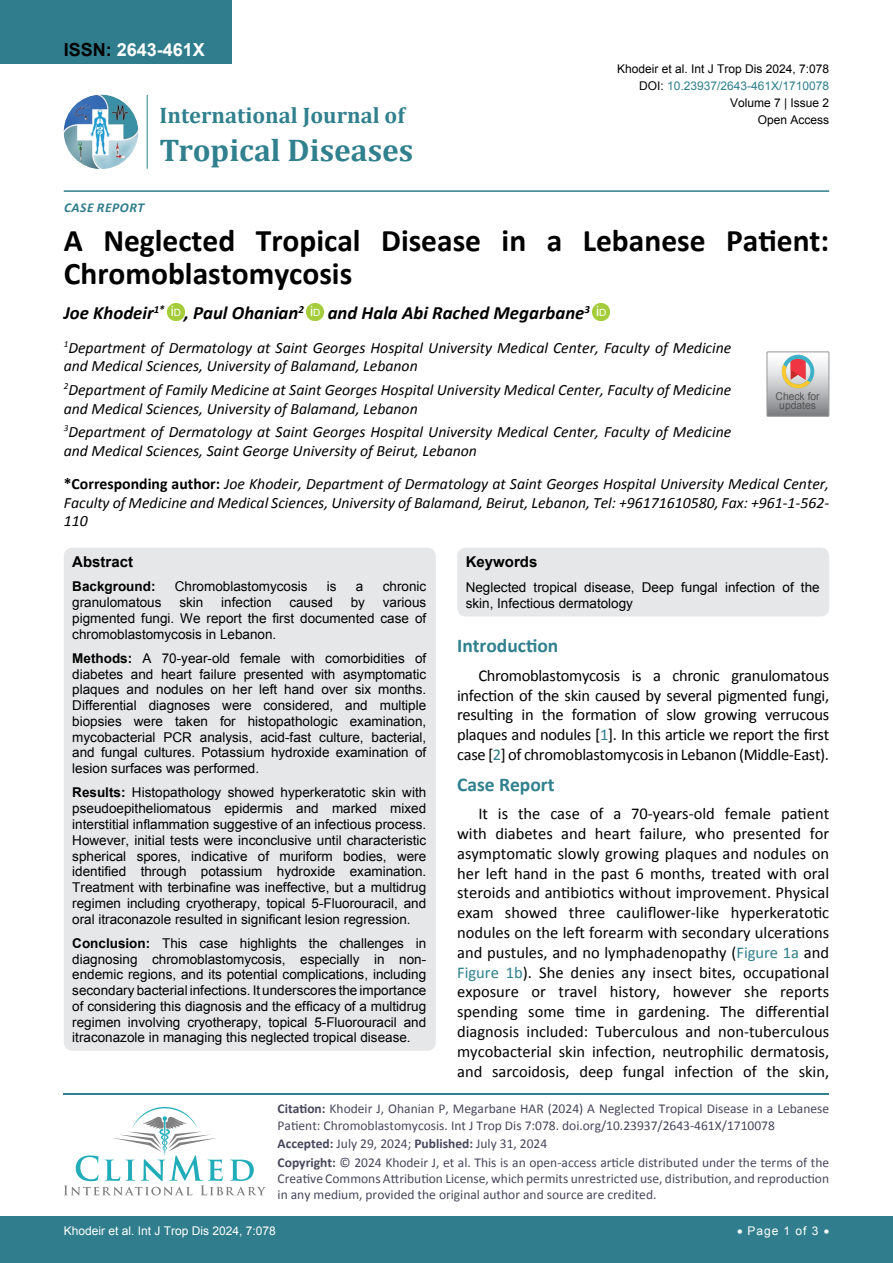
<style>
.page{position:relative;width:893px;height:1263px;background:#fff}
.page>*{position:absolute;margin:0;border:0;box-sizing:border-box;transform-origin:0 0}
.t1{font:700 31.5px/33px "Calibri";color:#000}
.t2{font:700 31.5px "Cambria";color:#30808d}
.t3{font:700 22.5px "Cambria";color:#30808d}
.t4{font:700 19.5px "Calibri";color:#30808d}
.t5{font:italic 700 18.75px "Calibri";color:#000}
.t6{font:700 18px "Arial";color:#fff}
.t7{font:16.5px/19.8px "Calibri";letter-spacing:-.01em;color:#000;text-align:justify}
.t8{font:italic 15.75px/18.9px "Calibri";color:#000}
.t9{font:700 15px "Arial";color:#000}
.t10{font:13.5px/15.8px "Arial";color:#000;text-align:justify}
.t11{font:13.5px/16.2px "Calibri";color:#47475c}
.t12{font:700 13.5px "Arial";color:#000}
.t13{font:italic 700 13.5px "Calibri";letter-spacing:.04em;color:#307d8d}
.t14{font:12px "Arial";color:#000}
.t15{font:12px "Arial";color:#fff}
.t16{font:12px "Arial";color:#30808d}
.t17{font:10.65px/9.1px "Arial";color:#535353;text-align:center}
.s1{color:#000}
.s2{font-weight:700;font-style:normal}
.s3{font-weight:700}
.s4{color:#30808d}
</style>
<div class="page">
<img style="left:64px;top:95px;width:74px;height:74px;border-radius:37px">
<hr style="left:147px;top:95px;width:1px;height:74px;background:#307d8d">
<hr style="left:64px;top:190px;width:765px;height:2px;background:#307d8d">
<div style="left:0;top:1217px;width:893px;height:46px;background:#307d8d"></div>
<hr style="left:64px;top:1093px;width:765px;height:2px;background:#30808d">
<svg style="left:64px;top:1107px;width:202px;height:88px"></svg>
<div style="left:0;top:0;width:231px;height:64px;background:#307d8d"></div>
<img style="left:167px;top:304px;width:17px;height:17px">
<div style="left:167px;top:304px;width:17px;height:16px;background:#a5cc3b;border-radius:50%"></div>
<img style="left:306px;top:304px;width:17px;height:17px">
<div style="left:307px;top:304px;width:16px;height:16px;background:#a5cc3b;border-radius:50%"></div>
<img style="left:592px;top:304px;width:17px;height:17px">
<div style="left:593px;top:304px;width:16px;height:16px;background:#a5cc3b;border-radius:50%"></div>
<div style="left:64px;top:548px;width:372px;height:503px;background:#e6e7e8;border-radius:9px"></div>
<div style="left:457px;top:548px;width:372px;height:68px;background:#e6e7e8;border-radius:9px"></div>
<svg style="left:767px;top:352px;width:62px;height:64px"></svg>
<h3 class="t6" style="left:64px;top:38px;width:143px"><span class="s1">ISSN:</span> 2643-461X</h3>
<p class="t13" style="left:64px;top:199px;width:58px">Case Repor</p>
<p class="t13" style="left:138px;top:199px;width:8px">t</p>
<p class="t14" style="left:617px;top:60px;width:214px">Khodeir et al. Int J Trop Dis 2024, 7:078</p>
<p class="t14" style="left:730px;top:95px;width:101px">Volume 7 | Issue 2</p>
<p class="t16" style="left:639px;top:78px;width:192px"><span class="s1">DOI:</span> 10.23937/2643-461X/1710078</p>
<h2 class="t3" style="left:160px;top:100px;width:247px">International Journal of</h2>
<p class="t14" style="left:758px;top:112px;width:73px">Open Access</p>
<h1 class="t2" style="left:160px;top:128px;width:255px">Tropical Diseases</h1>
<h1 class="t1" style="left:64px;top:224px;width:767px">A Neglected Tropical Disease in a Lebanese Patient:<br>Chromoblastomycosis</h1>
<h3 class="t5" style="left:64px;top:301px;width:544px">Joe Khodeir<sup>1*</sup> <sup>i</sup><sup>D</sup> , Paul Ohanian<sup>2</sup> <sup>i</sup><sup>D</sup> and Hala Abi Rached Megarbane<sup>3</sup> <sup>i</sup><sup>D</sup></h3>
<p class="t8" style="left:64px;top:337px;width:669px"><sup>1</sup>Department of Dermatology at Saint Georges Hospital University Medical Center, Faculty of Medicine and Medical Sciences, University of Balamand, Lebanon</p>
<p class="t8" style="left:64px;top:379px;width:669px"><sup>2</sup>Department of Family Medicine at Saint Georges Hospital University Medical Center, Faculty of Medicine and Medical Sciences, University of Balamand, Lebanon</p>
<p class="t8" style="left:64px;top:421px;width:669px"><sup>3</sup>Department of Dermatology at Saint Georges Hospital University Medical Center, Faculty of Medicine and Medical Sciences, Saint George University of Beirut, Lebanon</p>
<p class="t8" style="left:64px;top:473px;width:767px;text-align:justify"><span class="s2">*Corresponding author:</span> Joe Khodeir, Department of Dermatology at Saint Georges Hospital University Medical Center, Faculty of Medicine and Medical Sciences, University of Balamand, Beirut, Lebanon, Tel: +96171610580, Fax: +961-1-562- 110</p>
<p class="t9" style="left:72px;top:552px;width:62px">Abstract</p>
<p class="t12" style="left:72px;top:578px;width:85px">Background:</p>
<p class="t10" style="left:175px;top:579px;width:134px">Chromoblastomycosis</p>
<p class="t10" style="left:327px;top:579px;width:11px">is</p>
<p class="t10" style="left:356px;top:579px;width:9px">a</p>
<p class="t10" style="left:383px;top:579px;width:45px">chronic</p>
<p class="t10" style="left:72px;top:595px;width:91px">granulomatous</p>
<p class="t10" style="left:179px;top:595px;width:26px">skin</p>
<p class="t10" style="left:221px;top:595px;width:52px">infection</p>
<p class="t10" style="left:289px;top:595px;width:45px">caused</p>
<p class="t10" style="left:351px;top:595px;width:16px">by</p>
<p class="t17" style="left:775px;top:392px;width:46px">Check for updates</p>
<p class="t9" style="left:466px;top:552px;width:73px">Keywords</p>
<p class="t10" style="left:466px;top:579px;width:355px;line-height:16.2px">Neglected tropical disease, Deep fungal infection of the skin, Infectious dermatology</p>
<p class="t10" style="left:72px;top:595px;width:355px;text-indent:310px">various pigmented fungi. We report the first documented case of chromoblastomycosis in Lebanon.</p>
<p class="t10" style="left:72px;top:650px;width:355px"><span class="s3">Methods:</span> A 70-year-old female with comorbidities of diabetes and heart failure presented with asymptomatic plaques and nodules on her left hand over six months.<br>Differential diagnoses were considered, and multiple biopsies were taken for histopathologic examination, mycobacterial PCR analysis, acid-fast culture, bacterial, and fungal cultures. Potassium hydroxide examination of lesion surfaces was performed.</p>
<p class="t10" style="left:72px;top:785px;width:355px"><span class="s3">Results:</span> Histopathology showed hyperkeratotic skin with pseudoepitheliomatous epidermis and marked mixed interstitial inflammation suggestive of an infectious process.<br>However, initial tests were inconclusive until characteristic spherical spores, indicative of muriform bodies, were identified through potassium hydroxide examination.<br>Treatment with terbinafine was ineffective, but a multidrug regimen including cryotherapy, topical 5-Fluorouracil, and oral itraconazole resulted in significant lesion regression.</p>
<p class="t10" style="left:72px;top:935px;width:355px"><span class="s3">Conclusion:</span> This case highlights the challenges in diagnosing chromoblastomycosis, especially in non&shy;endemic regions, and its potential complications, including secondary bacterial infections. It underscores the importance of considering this diagnosis and the efficacy of a multidrug regimen involving cryotherapy, topical 5-Fluorouracil and itraconazole in managing this neglected tropical disease.</p>
<h3 class="t4" style="left:457px;top:633px;width:103px">Introduction</h3>
<p class="t7" style="left:457px;top:665px;width:374px;text-indent:21px">Chromoblastomycosis is a chronic granulomatous infection of the skin caused by several pigmented fungi, resulting in the formation of slow growing verrucous plaques and nodules [<span class="s4">1</span>]. In this article we report the first case [<span class="s4">2</span>] of chromoblastomycosis in Lebanon (Middle-East).</p>
<h3 class="t4" style="left:457px;top:772px;width:99px">Case Report</h3>
<p class="t7" style="left:457px;top:804px;width:374px;text-indent:21px">It is the case of a 70-years-old female patient with diabetes and heart failure, who presented for asymptomatic slowly growing plaques and nodules on her left hand in the past 6 months, treated with oral steroids and antibiotics without improvement. Physical exam showed three cauliflower-like hyperkeratotic nodules on the left forearm with secondary ulcerations and pustules, and no lymphadenopathy (<span class="s4">Figure 1a</span> and <span class="s4">Figure 1b</span>). She denies any insect bites, occupational exposure or travel history, however she reports spending some time in gardening. The differential diagnosis included: Tuberculous and non-tuberculous mycobacterial skin infection, neutrophilic dermatosis, and sarcoidosis, deep fungal infection of the skin,</p>
<p class="t11" style="left:278px;top:1101px;width:553px"><span class="s3">Citation:</span> Khodeir J, Ohanian P, Megarbane HAR (2024) A Neglected Tropical Disease in a Lebanese<br>Patient: Chromoblastomycosis. Int J Trop Dis 7:078. doi.org/10.23937/2643-461X/1710078</p>
<p class="t11" style="left:278px;top:1134px;width:553px;line-height:18.6px"><span class="s3">Accepted:</span> July 29, 2024; <span class="s3">Published:</span> July 31, 2024<br><span class="s3">Copyright:</span> © 2024 Khodeir J, et al. This is an open-access article distributed under the terms of the</p>
<p class="t11" style="left:278px;top:1170px;width:553px">Creative Commons Attribution License, which permits unrestricted use, distribution, and reproduction in any medium, provided the original author and source are credited.</p>
<p class="t15" style="left:64px;top:1223px;width:214px">Khodeir et al. Int J Trop Dis 2024, 7:078</p>
<p class="t15" style="left:737px;top:1223px;width:94px">• Page 1 of 3 •</p>
</div>
